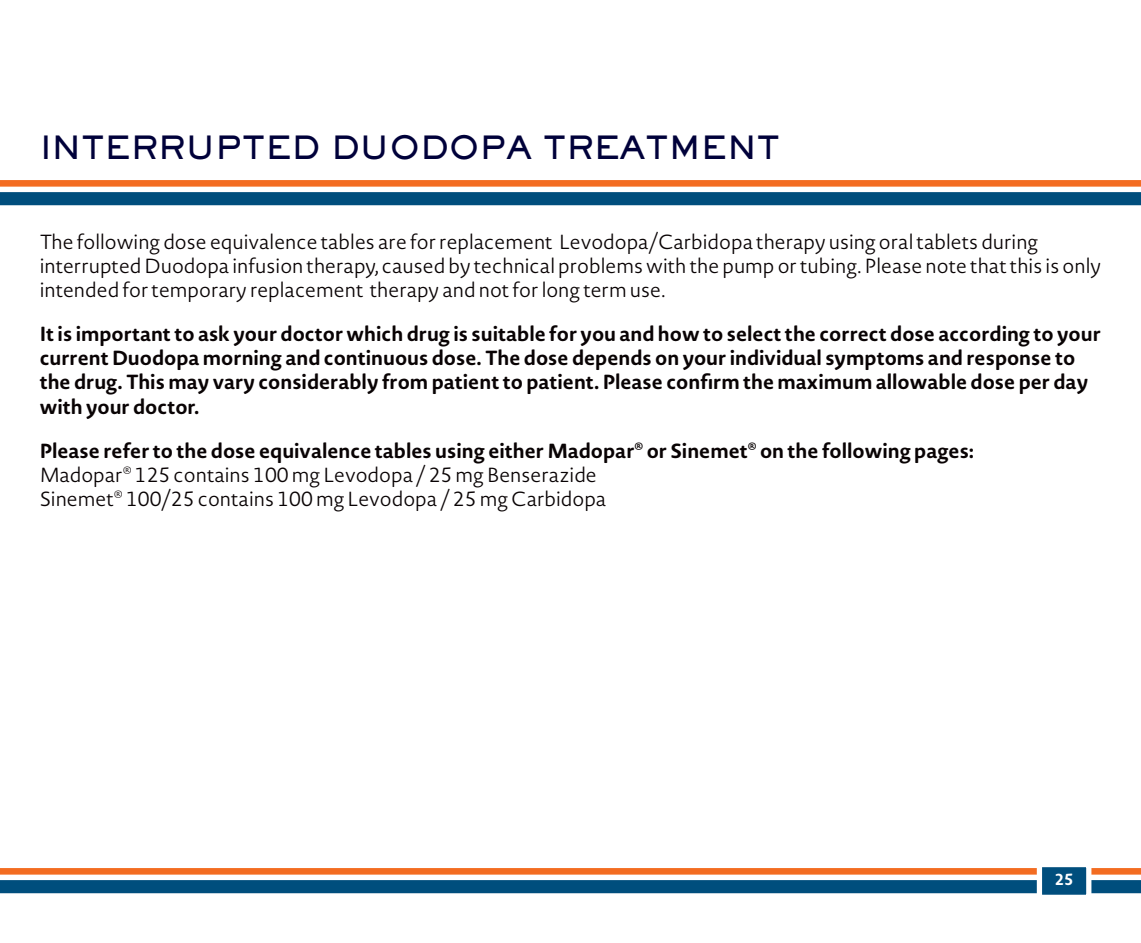
<style>
.page{position:relative;width:1141px;height:943px;background:#fff}
.page>*{position:absolute;margin:0;border:0;box-sizing:border-box;transform-origin:0 0}
.Headline{font:800 31.5px "Sackers Gothic Std";letter-spacing:-.02em;color:#00013a}
.Body_Copy{font:700 20.12px/24.2px "Novel Sans Rd Pro";color:#090304}
.Body_Copy-2{font:300 20.12px/24.2px "Novel Sans Rd Pro";color:#090304}
.t1{font:700 15.75px "Novel Sans Rd Pro";color:#fff}
</style>
<div class="page">
<div style="left:0;top:180px;width:1141px;height:7px;background:#f36c21"></div>
<div style="left:0;top:192px;width:1141px;height:13px;background:#004e7d"></div>
<div style="left:0;top:868px;width:1141px;height:6px;background:#f36c21"></div>
<div style="left:0;top:880px;width:1141px;height:13px;background:#004e7d"></div>
<svg style="left:1034px;top:867px;width:60px;height:28px"></svg>
<p class="Headline" style="left:40px;top:126px;width:742px">INTERRUPTED DUODOPA TREATMENT</p>
<p class="Body_Copy-2" style="left:40px;top:229px;width:1063px">The following dose equivalence tables are for replacement Levodopa/Carbidopa therapy using oral tablets during interrupted Duodopa infusion therapy, caused by technical problems with the pump or tubing. Please note that this is only intended for temporary replacement therapy and not for long term use.</p>
<p class="Body_Copy" style="left:40px;top:321px;width:1063px">It is important to ask your doctor which drug is suitable for you and how to select the correct dose according to your current Duodopa morning and continuous dose. The dose depends on your individual symptoms and response to the drug. This may vary considerably from patient to patient. Please confirm the maximum allowable dose per day with your doctor.</p>
<p class="Body_Copy" style="left:40px;top:438px;width:936px">Please refer to the dose equivalence tables using either Madopar<sup>®</sup> or Sinemet<sup>®</sup> on the following pages:</p>
<p class="Body_Copy-2" style="left:40px;top:462px;width:559px">Madopar<sup>®</sup> 125 contains 100 mg Levodopa / 25 mg Benserazide</p>
<p class="Body_Copy-2" style="left:40px;top:486px;width:568px">Sinemet<sup>®</sup> 100/25 contains 100 mg Levodopa / 25 mg Carbidopa</p>
<p class="t1" style="left:1055px;top:868px;width:20px">25</p>
</div>
